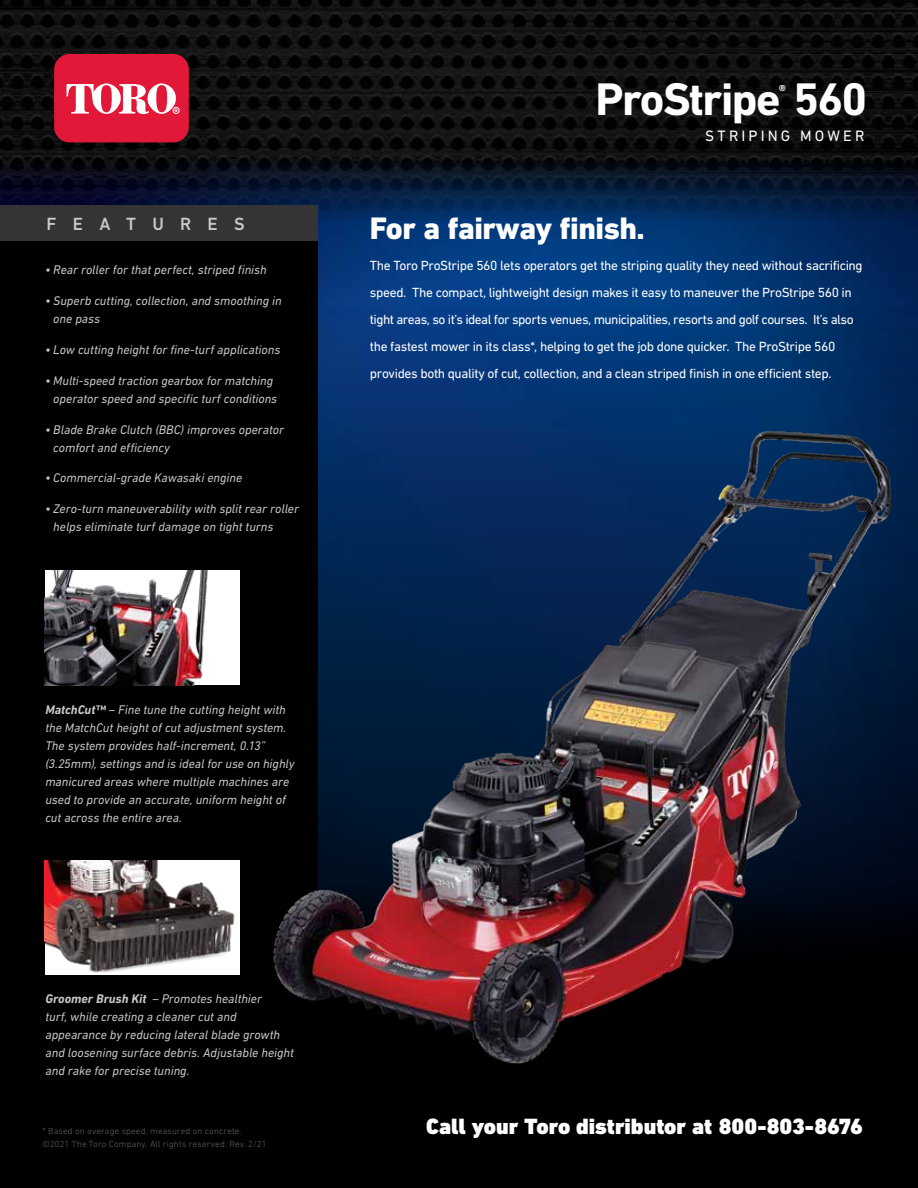
<style>
.page{position:relative;width:918px;height:1188px;background:#fff}
.page>*{position:absolute;margin:0;border:0;box-sizing:border-box;transform-origin:0 0}
.t1{font:700 46.5px "DIN Next LT Pro";letter-spacing:-.035em;color:#fff}
.t2{font:800 31.65px "DIN Next LT Pro";letter-spacing:-.015em;color:#fff}
.t3{font:900 22.5px "DIN Next LT Pro";color:#fff}
.t4{font:500 18px "DIN Next LT Pro";letter-spacing:.905em;color:#c7c8ca}
.t5{font:700 16.35px "DIN Next LT Pro";color:#fff}
.t6{font:15.3px "DIN Next LT Pro";letter-spacing:.205em;color:#fff}
.t7{font:13.5px/27px "DIN Next LT Pro";letter-spacing:-.03em;color:#fff}
.t8{font:italic 12.75px/18px "DIN Next LT Pro";letter-spacing:-.005em;color:#c7c8ca}
.t9{font:300 9px/13.5px "DIN Next LT Pro";letter-spacing:.02em;color:#636466}
.s1{font-weight:700}
</style>
<div class="page">
<img style="left:318px;top:221px;width:600px;height:87px">
<img style="left:0;top:0;width:918px;height:221px">
<div style="left:54px;top:54px;width:135px;height:88px;background:#e11837;border-radius:16px"></div>
<svg style="left:67px;top:83px;width:113px;height:31px"></svg>
<svg style="left:318px;top:308px;width:600px;height:89px;background:#033675"></svg>
<div style="left:0;top:886px;width:918px;height:302px;background:#000"></div>
<div style="left:0;top:224px;width:318px;height:931px;background:#000"></div>
<div style="left:0;top:205px;width:318px;height:35px;background:#343335"></div>
<img style="left:224px;top:397px;width:694px;height:667px">
<div style="left:45px;top:571px;width:194px;height:114px;background:#fff"></div>
<img style="left:45px;top:571px;width:163px;height:114px">
<img style="left:45px;top:860px;width:194px;height:115px">
<h3 class="t4" style="left:47px;top:213px;width:200px">FEATURES</h3>
<p class="t8" style="left:45px;top:260px;width:223px">• Rear roller for that perfect, striped finish</p>
<p class="t8" style="left:53px;top:291px;width:230px;text-indent:-8px">• Superb cutting, collection, and smoothing in one pass</p>
<p class="t8" style="left:45px;top:340px;width:236px">• Low cutting height for fine-turf applications</p>
<p class="t8" style="left:53px;top:371px;width:226px;text-indent:-8px">• Multi-speed traction gearbox for matching operator speed and specific turf conditions</p>
<p class="t8" style="left:53px;top:420px;width:232px;text-indent:-8px">• Blade Brake Clutch (BBC) improves operator comfort and efficiency</p>
<p class="t8" style="left:45px;top:469px;width:198px">• Commercial-grade Kawasaki engine</p>
<p class="t8" style="left:53px;top:500px;width:247px;text-indent:-8px">• Zero-turn maneuverability with split rear roller helps eliminate turf damage on tight turns</p>
<p class="t8" style="left:45px;top:700px;width:251px"><span class="s1">MatchCut™</span> – Fine tune the cutting height with the MatchCut height of cut adjustment system.<br>The system provides half-increment, 0.13” (3.25mm), settings and is ideal for use on highly manicured areas where multiple machines are used to provide an accurate, uniform height of cut across the entire area.</p>
<p class="t8" style="left:45px;top:990px;width:250px"><span class="s1">Groomer Brush Kit</span> – Promotes healthier<br>turf, while creating a cleaner cut and appearance by reducing lateral blade growth and loosening surface debris. Adjustable height and rake for precise tuning.</p>
<p class="t9" style="left:43px;top:1124px;width:225px">* Based on average speed, measured on concrete. ©2021 The Toro Company. All rights reserved. Rev. 2/21</p>
<h1 class="t1" style="left:596px;top:72px;width:273px">ProStripe 560</h1>
<p class="t5" style="left:779px;top:81px;width:9px">®</p>
<p class="t6" style="left:705px;top:127px;width:161px">STRIPING MOWER</p>
<h2 class="t2" style="left:370px;top:209px;width:276px">For a fairway finish.</h2>
<p class="t7" style="left:370px;top:252px;width:494px">The Toro ProStripe 560 lets operators get the striping quality they need without sacrificing speed. The compact, lightweight design makes it easy to maneuver the ProStripe 560 in tight areas, so it’s ideal for sports venues, municipalities, resorts and golf courses. It’s also the fastest mower in its class*, helping to get the job done quicker. The ProStripe 560 provides both quality of cut, collection, and a clean striped finish in one efficient step.</p>
<h3 class="t3" style="left:426px;top:1113px;width:438px">Call your Toro distributor at 800-803-8676</h3>
</div>
